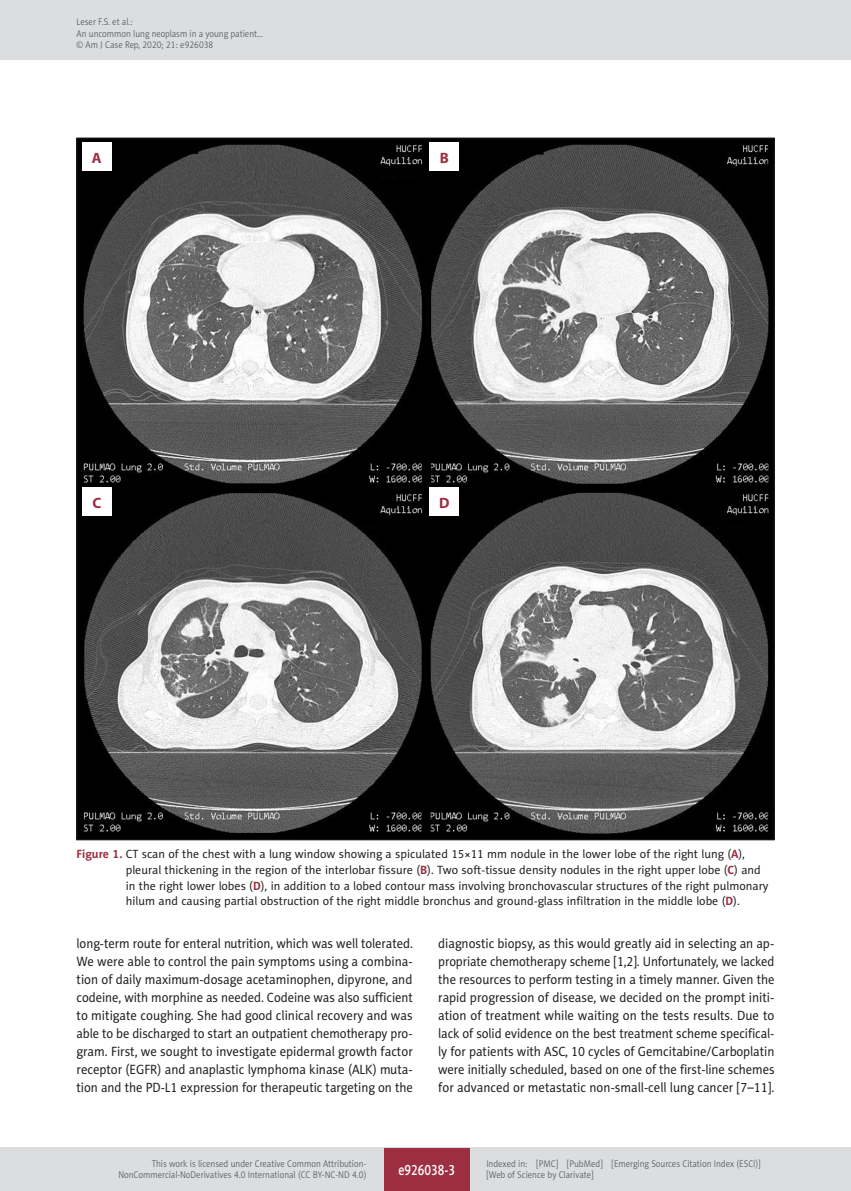
<style>
.page{position:relative;width:851px;height:1191px;background:#fff}
.page>*{position:absolute;margin:0;border:0;box-sizing:border-box;transform-origin:0 0}
.AJCR_e-PAGINA{font:15px "Naomi Sans EFN Medium";color:#fff;scale:.8 1}
.t1{font:700 15px "Myriad Pro";color:#9d2f42}
.AJCR_Body{font:13.5px/18px "Naomi Sans EFN";letter-spacing:-.005em;color:#231f20;text-align:justify;scale:.95 1}
.AJCR_Body-2{font:13.5px/18px "Naomi Sans EFN";letter-spacing:-.005em;color:#231f20;text-align:justify;scale:.94 1}
.AJCR_Rycina_tytul{font:12px/15.8px "Naomi Sans EFN";color:#231f20}
.AJCR_pagina_zywa{font:9.75px/11.2px "Naomi Sans EFN Light";color:#57585a;scale:.9 1}
.AJCR_pagina_sygnatur{font:9.75px "Naomi Sans EFN Light";color:#57585a;scale:.9 1}
.s1{font-weight:700;color:#9d2f42}
</style>
<div class="page">
<img style="left:79px;top:140px;width:693px;height:698px">
<div style="left:82px;top:143px;width:29px;height:28px;background:#fff"></div>
<div style="left:82px;top:488px;width:29px;height:28px;background:#fff"></div>
<div style="left:429px;top:143px;width:30px;height:28px;background:#fff"></div>
<div style="left:429px;top:488px;width:30px;height:28px;background:#fff"></div>
<div style="left:0;top:0;width:850px;height:60px;background:#dcdddf"></div>
<div style="left:0;top:1148px;width:850px;height:43px;background:#dcdddf"></div>
<div style="left:384px;top:1147px;width:85px;height:43px;background:#9d2f42"></div>
<p class="AJCR_pagina_zywa" style="left:77px;top:16px;width:208px">Leser F.S. et al.:<br>An uncommon lung neoplasm in a young patient…</p>
<p class="AJCR_pagina_sygnatur" style="left:77px;top:39px;width:153px">© Am J Case Rep, 2020; 21: e926038</p>
<p class="t1" style="left:92px;top:148px;width:11px">A</p>
<p class="t1" style="left:92px;top:493px;width:10px">C</p>
<p class="t1" style="left:440px;top:148px;width:11px">B</p>
<p class="t1" style="left:439px;top:493px;width:12px">D</p>
<p class="AJCR_Rycina_tytul" style="left:126px;top:846px;width:644px;text-indent:-49px"><span class="s1">Figure 1.</span> CT scan of the chest with a lung window showing a spiculated 15×11 mm nodule in the lower lobe of the right lung (<span class="s1">A</span>), pleural thickening in the region of the interlobar fissure (<span class="s1">B</span>). Two soft-tissue density nodules in the right upper lobe (<span class="s1">C</span>) and in the right lower lobes (<span class="s1">D</span>), in addition to a lobed contour mass involving bronchovascular structures of the right pulmonary hilum and causing partial obstruction of the right middle bronchus and ground-glass infiltration in the middle lobe (<span class="s1">D</span>).</p>
<p class="AJCR_Body-2" style="left:77px;top:934px;width:359px">long-term route for enteral nutrition, which was well tolerated.<br>We were able to control the pain symptoms using a combina&shy;tion of daily maximum-dosage acetaminophen, dipyrone, and codeine, with morphine as needed. Codeine was also sufficient to mitigate coughing. She had good clinical recovery and was able to be discharged to start an outpatient chemotherapy pro&shy;gram. First, we sought to investigate epidermal growth factor receptor (EGFR) and anaplastic lymphoma kinase (ALK) muta&shy;tion and the PD-L1 expression for therapeutic targeting on the</p>
<p class="AJCR_Body" style="left:438px;top:934px;width:355px">diagnostic biopsy, as this would greatly aid in selecting an ap&shy;propriate chemotherapy scheme [1,2]. Unfortunately, we lacked the resources to perform testing in a timely manner. Given the rapid progression of disease, we decided on the prompt initi&shy;ation of treatment while waiting on the tests results. Due to lack of solid evidence on the best treatment scheme specifical&shy;ly for patients with ASC, 10 cycles of Gemcitabine/Carboplatin were initially scheduled, based on one of the first-line schemes for advanced or metastatic non-small-cell lung cancer [7–11].</p>
<p class="AJCR_pagina_zywa" style="left:118px;top:1158px;width:277px;text-align:right">This work is licensed under Creative Common Attribution-<br>NonCommercial-NoDerivatives 4.0 International (CC BY-NC-ND 4.0)</p>
<p class="AJCR_e-PAGINA" style="left:398px;top:1160px;width:72px">e926038-3</p>
<p class="AJCR_pagina_zywa" style="left:486px;top:1158px;width:306px">Indexed in: [PMC] [PubMed] [Emerging Sources Citation Index (ESCI)] [Web of Science by Clarivate]</p>
</div>
